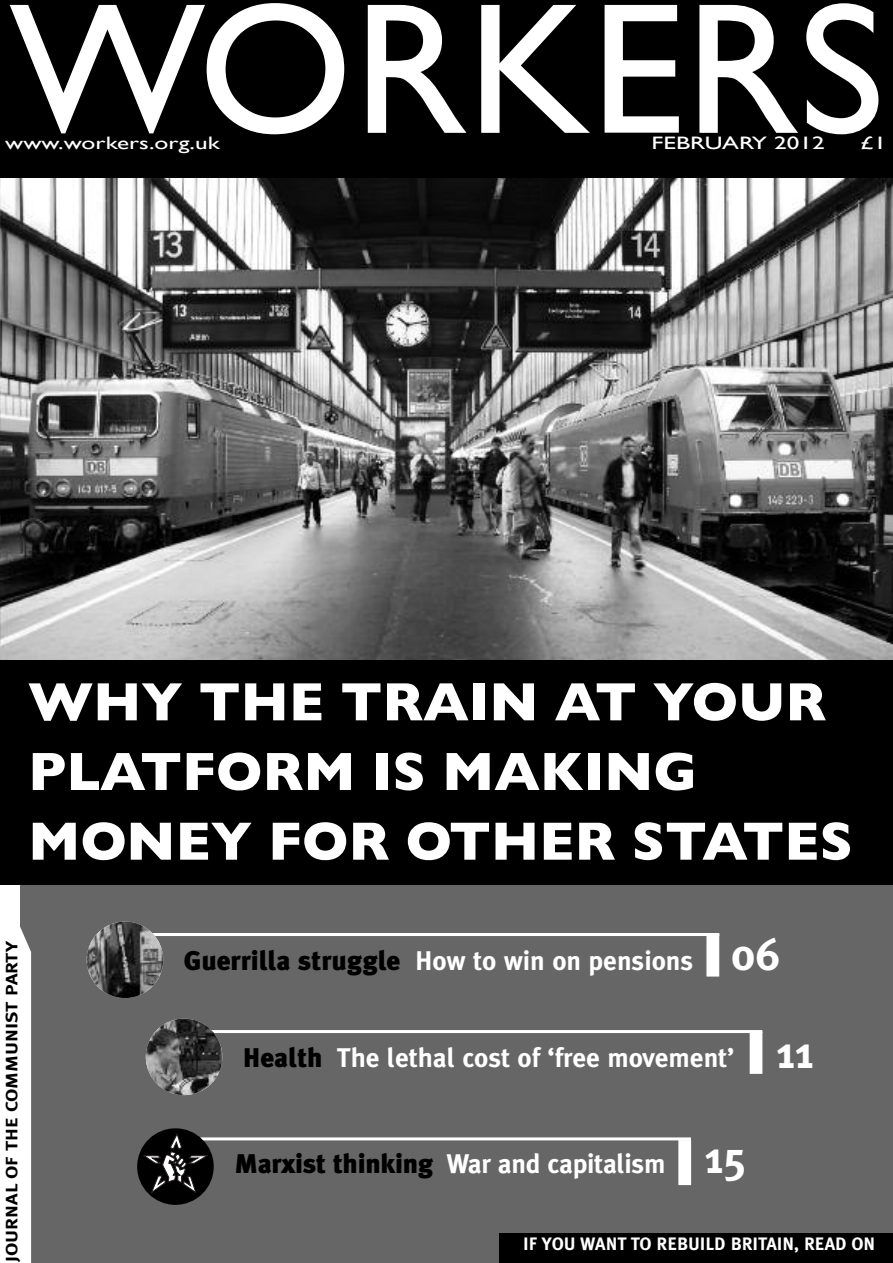
<style>
.page{position:relative;width:893px;height:1263px;background:#fff}
.page>*{position:absolute;margin:0;border:0;box-sizing:border-box;transform-origin:0 0}
.t1{font:187.5px "Gill Sans";letter-spacing:.005em;color:#fff}
.t2{font:700 54.6px/69.6px "Gill Sans";color:#fff}
.t3{font:700 27px "Meta Plus";color:#fff}
.t4{font:700 18px "Meta Plus";color:#fff}
.t5{font:18px "Gill Sans";letter-spacing:.005em;color:#fff;scale:1.4 1}
.t6{font:700 16.5px "Meta Plus";color:#000;scale:1.2 1}
.s1{font-weight:900;color:#000}
.s2{font-size:45px}
</style>
<div class="page">
<div style="left:21px;top:884px;width:872px;height:379px;background:#666"></div>
<hr style="left:182px;top:1137px;width:509px;height:3px;background:#fff">
<div style="left:678px;top:1140px;width:13px;height:45px;background:#fff"></div>
<hr style="left:123px;top:933px;width:596px;height:3px;background:#fff">
<div style="left:706px;top:934px;width:13px;height:42px;background:#fff"></div>
<div style="left:499px;top:1233px;width:394px;height:30px;background:#000"></div>
<svg style="left:0;top:884px;width:31px;height:379px"></svg>
<img style="left:87px;top:921px;width:76px;height:77px;border-radius:50%">
<hr style="left:168px;top:1030px;width:594px;height:3px;background:#fff">
<div style="left:750px;top:1031px;width:12px;height:43px;background:#fff"></div>
<img style="left:146px;top:1018px;width:76px;height:77px;border-radius:50%">
<div style="left:137px;top:1128px;width:77px;height:77px;background:#000;border-radius:50%"></div>
<svg style="left:144px;top:1134px;width:63px;height:59px"></svg>
<div style="left:0;top:0;width:893px;height:180px;background:#000"></div>
<img style="left:0;top:179px;width:893px;height:481px">
<div style="left:0;top:660px;width:893px;height:224px;background:#000"></div>
<h1 class="t1" style="left:10px;top:-39px;width:876px">WORKERS</h1>
<p class="t5" style="left:651px;top:133px;width:125px">FEBRUARY 2012</p>
<p class="t5" style="left:860px;top:133px;width:20px">£1</p>
<p class="t5" style="left:5px;top:133px;width:155px">www.workers.org.uk</p>
<h2 class="t2" style="left:28px;top:667px;width:826px">WHY THE TRAIN AT YOUR<br>PLATFORM IS MAKING<br>MONEY FOR OTHER STATES</h2>
<p class="t6" style="left:6px;top:1262px;width:269px;rotate:-90deg">JOURNAL OF THE COMMUNIST PARTY</p>
<p class="t3" style="left:184px;top:951px;width:598px"><span class="s1">Guerrilla struggle</span> How to win on pensions <span class="s2">06</span></p>
<p class="t3" style="left:243px;top:1048px;width:573px"><span class="s1">Health</span> The lethal cost of ‘free movement’ <span class="s2">11</span></p>
<p class="t3" style="left:235px;top:1154px;width:513px"><span class="s1">Marxist thinking</span> War and capitalism <span class="s2">15</span></p>
<p class="t4" style="left:523px;top:1237px;width:354px">IF YOU WANT TO REBUILD BRITAIN, READ ON</p>
</div>
